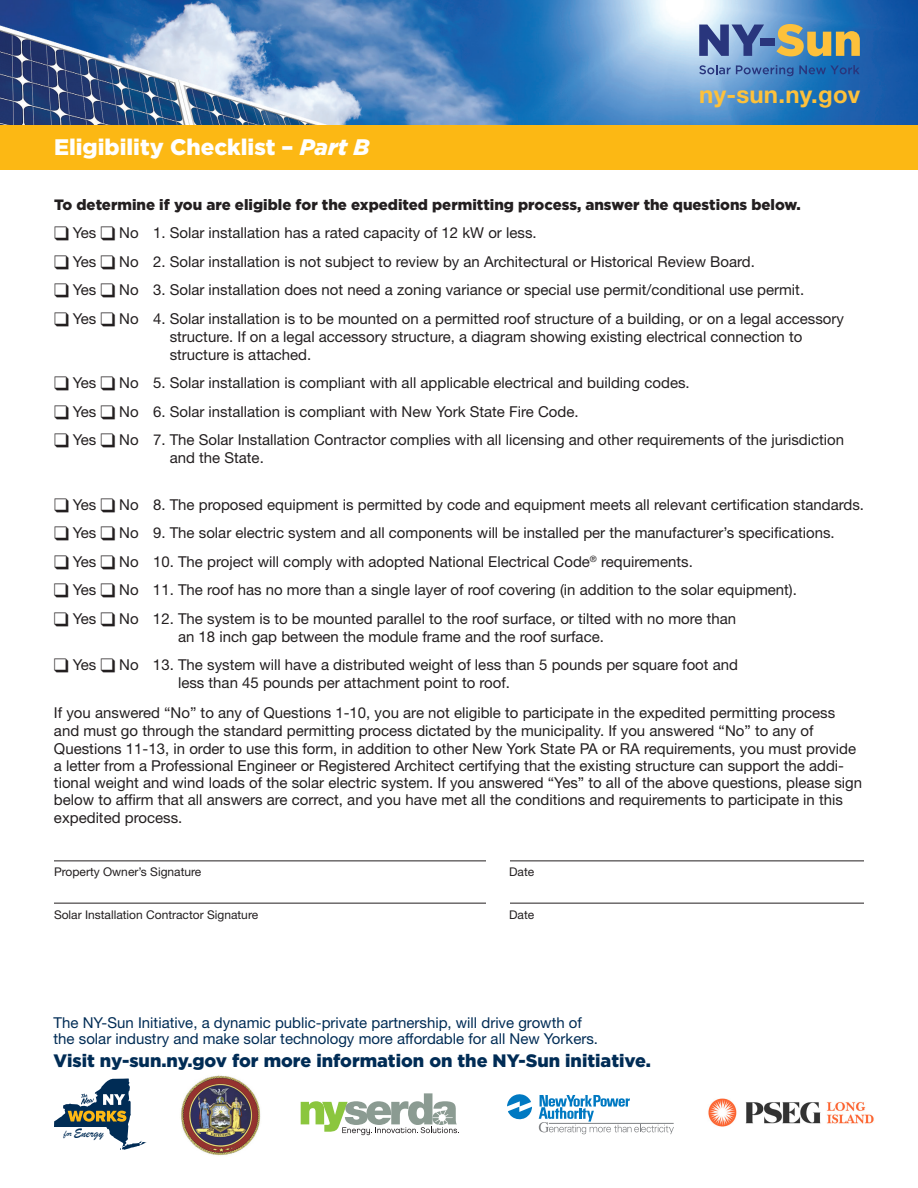
<style>
.page{position:relative;width:918px;height:1188px;background:#fff}
.page>*{position:absolute;margin:0;border:0;box-sizing:border-box;transform-origin:0 0}
.t1{font:700 24px "Helvetica Neue LT Std";letter-spacing:.01em;color:#fdc13b}
.t2{font:900 22.5px "Gotham";color:#fff}
.t3{font:900 18px "Gotham";color:#002c55}
.t4{font:15px/17.5px "Helvetica Neue LT Std";color:#231f20}
.t5{font:15px/16.5px "Helvetica Neue LT Std";color:#002c55}
.t6{font:900 15px "Gotham";color:#231f20}
.t7{font:12.75px "Brush Script";color:#002c55}
.t8{font:12px "Helvetica Neue LT Std";color:#231f20}
.s1{font-style:italic}
.s2{font-size:9.15px}
</style>
<div class="page">
<hr style="left:54px;top:861px;width:810px;height:1px;background:#231f20">
<hr style="left:54px;top:903px;width:810px;height:1px;background:#231f20">
<div style="left:486px;top:854px;width:23px;height:22px;background:#fff"></div>
<div style="left:486px;top:897px;width:23px;height:22px;background:#fff"></div>
<div style="left:0;top:125px;width:918px;height:45px;background:#fcb814"></div>
<img style="left:0;top:0;width:918px;height:125px">
<svg style="left:699px;top:25px;width:65px;height:31px;background:#5d74ab"></svg>
<div style="left:760px;top:38px;width:15px;height:8px;background:#29367d"></div>
<svg style="left:776px;top:24px;width:84px;height:32px;background:#9ea077"></svg>
<svg style="left:699px;top:65px;width:161px;height:11px;background:#4375b3"></svg>
<svg style="left:507px;top:1094px;width:25px;height:26px"></svg>
<svg style="left:539px;top:1095px;width:135px;height:39px"></svg>
<img style="left:181px;top:1075px;width:80px;height:81px">
<svg style="left:54px;top:1078px;width:93px;height:72px"></svg>
<svg style="left:301px;top:1093px;width:158px;height:42px"></svg>
<img style="left:708px;top:1098px;width:166px;height:29px">
<p class="t2" style="left:54px;top:132px;width:317px">Eligibility Checklist – <span class="s1">Part B</span></p>
<h1 class="t1" style="left:699px;top:79px;width:163px">ny-sun.ny.gov</h1>
<p class="t6" style="left:54px;top:194px;width:748px">To determine if you are eligible for the expedited permitting process, answer the questions below.</p>
<p class="t4" style="left:54px;top:224px;width:484px">❑ ❑ No 1. Solar installation has a rated capacity of 12 kW or less.</p>
<p class="t4" style="left:54px;top:253px;width:702px">❑ Yes ❑ No 2. Solar installation is not subject to review by an Architectural or Historical Review Board.</p>
<p class="t4" style="left:73px;top:224px;width:25px">Yes</p>
<p class="t4" style="left:54px;top:281px;width:752px">❑ Yes ❑ No 3. Solar installation does not need a zoning variance or special use permit/conditional use permit.</p>
<p class="t4" style="left:170px;top:309px;width:676px;line-height:18px;text-indent:-116px">❑ Yes ❑ No 4. Solar installation is to be mounted on a permitted roof structure of a building, or on a legal accessory structure. If on a legal accessory structure, a diagram showing existing electrical connection to structure is attached.</p>
<p class="t4" style="left:54px;top:374px;width:637px">❑ Yes ❑ No 5. Solar installation is compliant with all applicable electrical and building codes.</p>
<p class="t4" style="left:54px;top:403px;width:526px">❑ Yes ❑ No 6. Solar installation is compliant with New York State Fire Code.</p>
<p class="t4" style="left:170px;top:431px;width:676px;line-height:18px;text-indent:-116px">❑ Yes ❑ No 7. The Solar Installation Contractor complies with all licensing and other requirements of the jurisdiction and the State.</p>
<p class="t4" style="left:54px;top:496px;width:812px">❑ Yes ❑ No 8. The proposed equipment is permitted by code and equipment meets all relevant certification standards.</p>
<p class="t4" style="left:54px;top:524px;width:782px">❑ Yes ❑ No 9. The solar electric system and all components will be installed per the manufacturer’s specifications.</p>
<p class="t4" style="left:54px;top:553px;width:640px">❑ Yes ❑ No 10. The project will comply with adopted National Electrical Code<sup>®</sup> requirements.</p>
<p class="t4" style="left:54px;top:581px;width:745px">❑ Yes ❑ No 11. The roof has no more than a single layer of roof covering (in addition to the solar equipment).</p>
<p class="t4" style="left:54px;top:609px;width:684px;line-height:18px;text-align:center">❑ Yes ❑ No 12. The system is to be mounted parallel to the roof surface, or tilted with no more than an 18 inch gap between the module frame and the roof surface.</p>
<p class="t4" style="left:178px;top:656px;width:562px;line-height:18px;text-indent:-124px">❑ Yes ❑ No 13. The system will have a distributed weight of less than 5 pounds per square foot and less than 45 pounds per attachment point to roof.</p>
<p class="t4" style="left:54px;top:704px;width:810px">If you answered “No” to any of Questions 1‐10, you are not eligible to participate in the expedited permitting process and must go through the standard permitting process dictated by the municipality. If you answered “No” to any of Questions 11‐13, in order to use this form, in addition to other New York State PA or RA requirements, you must provide a letter from a Professional Engineer or Registered Architect certifying that the existing structure can support the addi&shy;tional weight and wind loads of the solar electric system. If you answered “Yes” to all of the above questions, please sign below to affirm that all answers are correct, and you have met all the conditions and requirements to participate in this expedited process.</p>
<p class="t8" style="left:54px;top:865px;width:149px">Property Owner’s Signature</p>
<p class="t8" style="left:509px;top:865px;width:27px">Date</p>
<p class="t8" style="left:54px;top:907px;width:206px">Solar Installation Contractor Signature</p>
<p class="t8" style="left:509px;top:907px;width:27px">Date</p>
<p class="t5" style="left:54px;top:1014px;width:546px">The NY-Sun Initiative, a dynamic public-private partnership, will drive growth of the solar industry and make solar technology more affordable for all New Yorkers.</p>
<p class="t3" style="left:54px;top:1048px;width:599px">Visit ny-sun.ny. gov for more information on the NY-Sun initiative.</p>
<p class="t7" style="left:64px;top:1125px;width:41px"><span class="s2">for</span> Energy</p>
</div>
